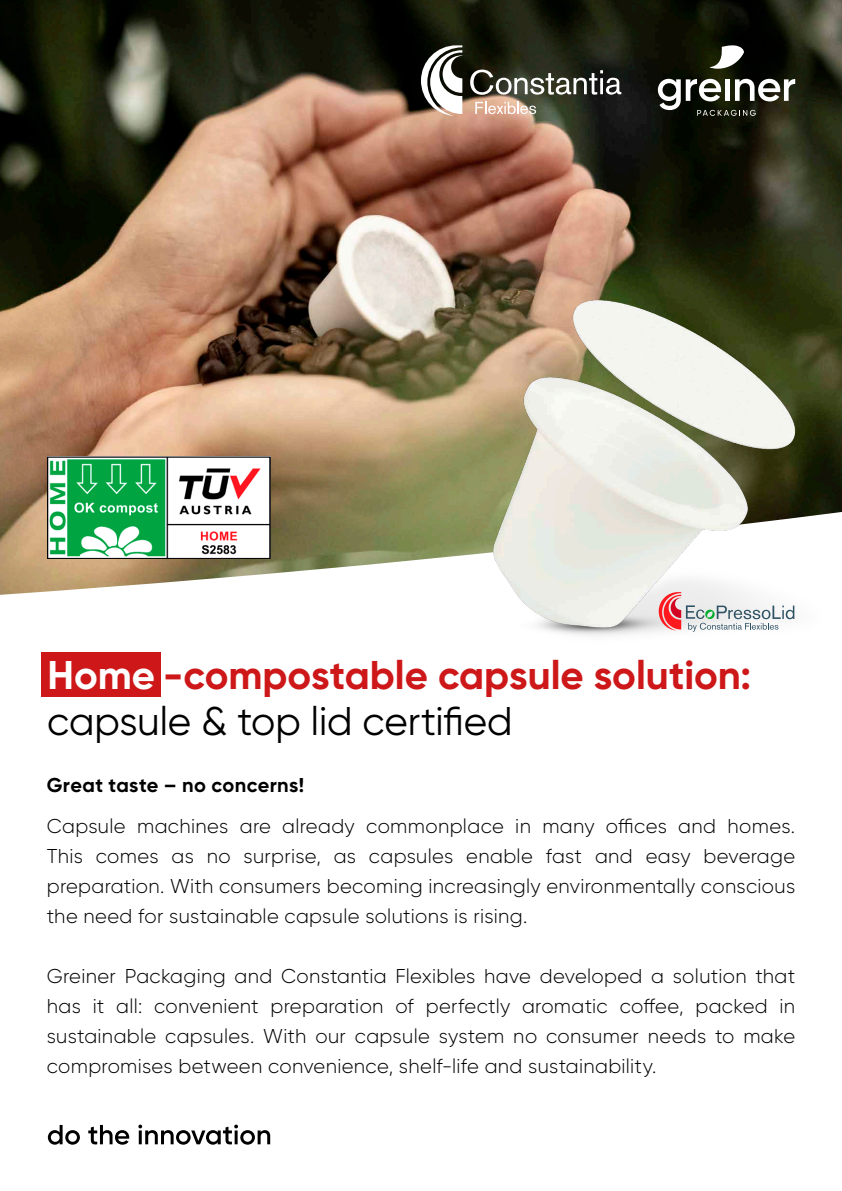
<style>
.page{position:relative;width:842px;height:1191px;background:#fff}
.page>*{position:absolute;margin:0;border:0;box-sizing:border-box;transform-origin:0 0}
.t1{font:700 40px/46px "Gilroy";color:#cd1719}
.t2{font:300 20px/30px "Gilroy";letter-spacing:.015em;color:#000;text-align:justify}
.t3{font:700 20px "Gilroy";letter-spacing:.02em;color:#000}
.s1{color:#fff}
.s2{font-weight:400;color:#000}
</style>
<div class="page">
<div style="left:41px;top:652px;width:119px;height:44px;background:#cd1719"></div>
<img style="left:0;top:0;width:842px;height:595px">
<svg style="left:48px;top:1125px;width:32px;height:19px"></svg>
<svg style="left:88px;top:1125px;width:41px;height:19px"></svg>
<svg style="left:138px;top:1124px;width:132px;height:20px"></svg>
<svg style="left:709px;top:45px;width:35px;height:24px"></svg>
<svg style="left:658px;top:79px;width:137px;height:37px"></svg>
<img style="left:48px;top:456px;width:222px;height:103px">
<img style="left:476px;top:298px;width:366px;height:338px">
<svg style="left:659px;top:592px;width:135px;height:40px"></svg>
<svg style="left:470px;top:70px;width:151px;height:25px"></svg>
<svg style="left:421px;top:45px;width:41px;height:71px"></svg>
<svg style="left:475px;top:102px;width:61px;height:12px"></svg>
<h1 class="t1" style="left:47px;top:651px;width:705px"><span class="s1">Home</span> -compostable capsule solution: <span class="s2">capsule &amp; top lid certified</span></h1>
<p class="t3" style="left:47px;top:772px;width:259px">Great taste – no concerns!</p>
<p class="t2" style="left:47px;top:811px;width:750px">Capsule machines are already commonplace in many offices and homes.<br>This comes as no surprise, as capsules enable fast and easy beverage preparation. With consumers becoming increasingly environmentally conscious the need for sustainable capsule solutions is rising.</p>
<p class="t2" style="left:47px;top:961px;width:750px">Greiner Packaging and Constantia Flexibles have developed a solution that has it all: convenient preparation of perfectly aromatic coffee, packed in sustainable capsules. With our capsule system no consumer needs to make compromises between convenience, shelf-life and sustainability.</p>
</div>
